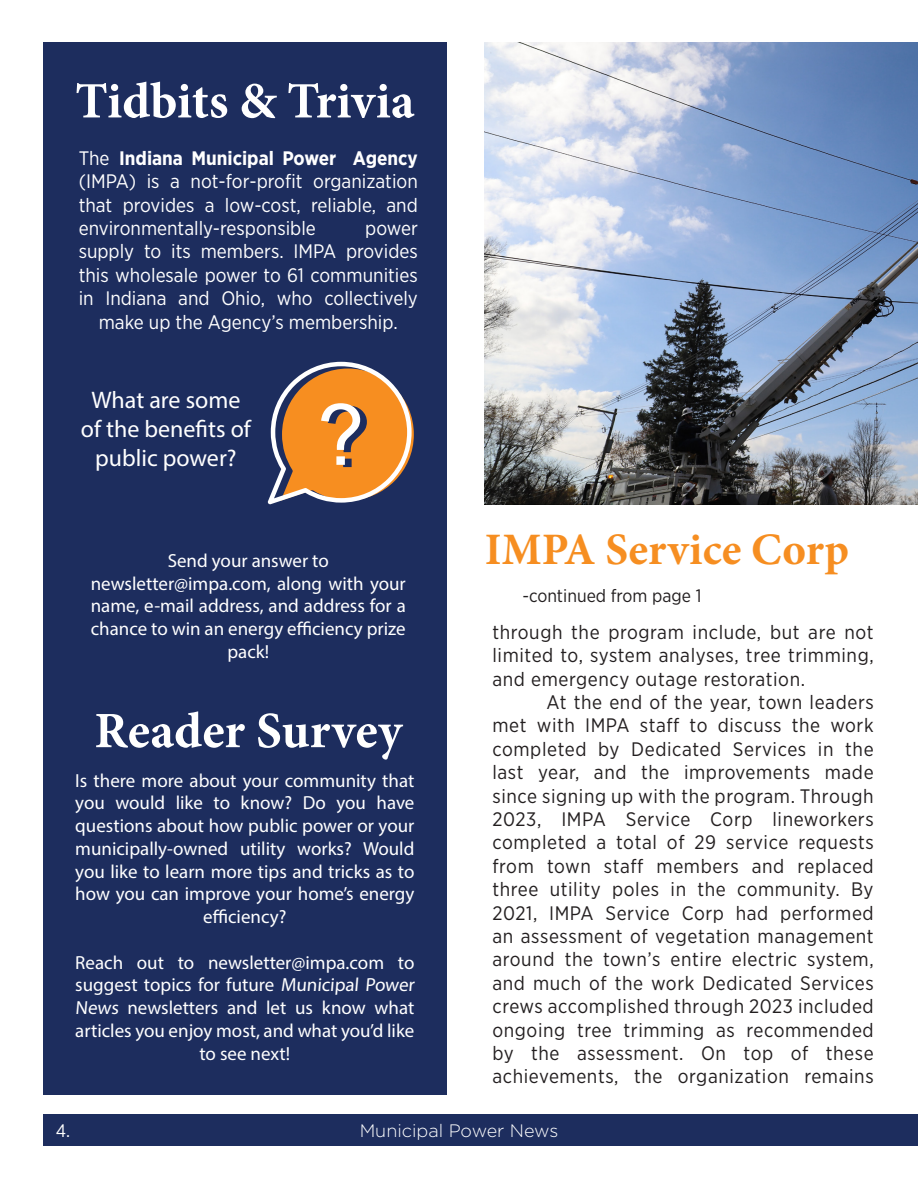
<style>
.page{position:relative;width:918px;height:1188px;background:#fff}
.page>*{position:absolute;margin:0;border:0;box-sizing:border-box;transform-origin:0 0}
.t1{font:700 51px "Minion Pro";color:#fff}
.t2{font:700 45px "Minion Pro";letter-spacing:.005em;color:#f68e21}
.t3{font:24px/28.8px "Myriad Pro";color:#fff;text-align:center}
.t4{font:19.5px/23.4px "Gotham Narrow";letter-spacing:.03em;color:#231f20;text-align:justify}
.t5{font:19.5px/23.4px "Gotham Narrow";color:#fff;text-align:justify}
.t6{font:18.9px/22.8px "Myriad Pro";color:#fff;text-align:center}
.t7{font:18px "Gotham Narrow";color:#231f20}
.t8{font:300 18px "Gotham";color:#fff}
.t9{font:18px "Gotham Narrow";color:#fff}
.s1{font-weight:700}
</style>
<div class="page">
<div style="left:43px;top:1114px;width:875px;height:32px;background:#1d2d5e"></div>
<div style="left:43px;top:42px;width:403px;height:1053px;background:#1d2d5e"></div>
<svg style="left:268px;top:362px;width:146px;height:142px"></svg>
<img style="left:485px;top:42px;width:433px;height:462px">
<p class="t1" style="left:75px;top:65px;width:341px">Tidbits &amp; Trivia</p>
<p class="t5" style="left:79px;top:146px;width:341px">The <span class="s1">Indiana Municipal Power Agency </span>(IMPA) is a not-for-profit organization that provides a low-cost, reliable, and environmentally-responsible</p>
<p class="t5" style="left:365px;top:216px;width:54px">power</p>
<p class="t5" style="left:79px;top:239px;width:341px">supply to its members. IMPA provides</p>
<p class="t5" style="left:79px;top:263px;width:341px">this wholesale power to 61 communities</p>
<p class="t5" style="left:79px;top:286px;width:341px">in Indiana and Ohio, who collectively</p>
<p class="t5" style="left:99px;top:310px;width:301px">make up the Agency’s membership.</p>
<p class="t3" style="left:81px;top:385px;width:171px">What are some of the benefits of public power?</p>
<p class="t6" style="left:168px;top:549px;width:163px">Send your answer to</p>
<p class="t6" style="left:91px;top:572px;width:317px">newsletter@impa.com, along with your name, e-mail address, and address for a chance to win an energy efficiency prize pack!</p>
<p class="t1" style="left:94px;top:695px;width:309px">Reader Survey</p>
<p class="t6" style="left:75px;top:769px;width:341px">Is there more about your community that you would like to know? Do you have questions about how public power or your municipally-owned utility works? Would you like to learn more tips and tricks as to how you can improve your home’s energy efficiency?</p>
<p class="t6" style="left:75px;top:951px;width:343px">Reach out to newsletter@impa.com to suggest topics for future Municipal Power News newsletters and let us know what articles you enjoy most, and what you’d like to see next!</p>
<p class="t2" style="left:485px;top:517px;width:366px">IMPA Service Corp</p>
<p class="t7" style="left:522px;top:584px;width:181px">-continued from page 1</p>
<p class="t4" style="left:492px;top:620px;width:383px">through the program include, but are not limited to, system analyses, tree trimming, and emergency outage restoration.</p>
<p class="t4" style="left:492px;top:690px;width:383px;text-indent:54px">At the end of the year, town leaders met with IMPA staff to discuss the work completed by Dedicated Services in the last year, and the improvements made since signing up with the program. Through 2023, IMPA Service Corp lineworkers completed a total of 29 service requests from town staff members and replaced three utility poles in the community. By 2021, IMPA Service Corp had performed an assessment of vegetation management around the town’s entire electric system, and much of the work Dedicated Services crews accomplished through 2023 included ongoing tree trimming as recommended by the assessment. On top of these achievements, the organization remains</p>
<p class="t9" style="left:56px;top:1120px;width:16px">4.</p>
<p class="t8" style="left:360px;top:1119px;width:200px">Municipal Power News</p>
</div>
